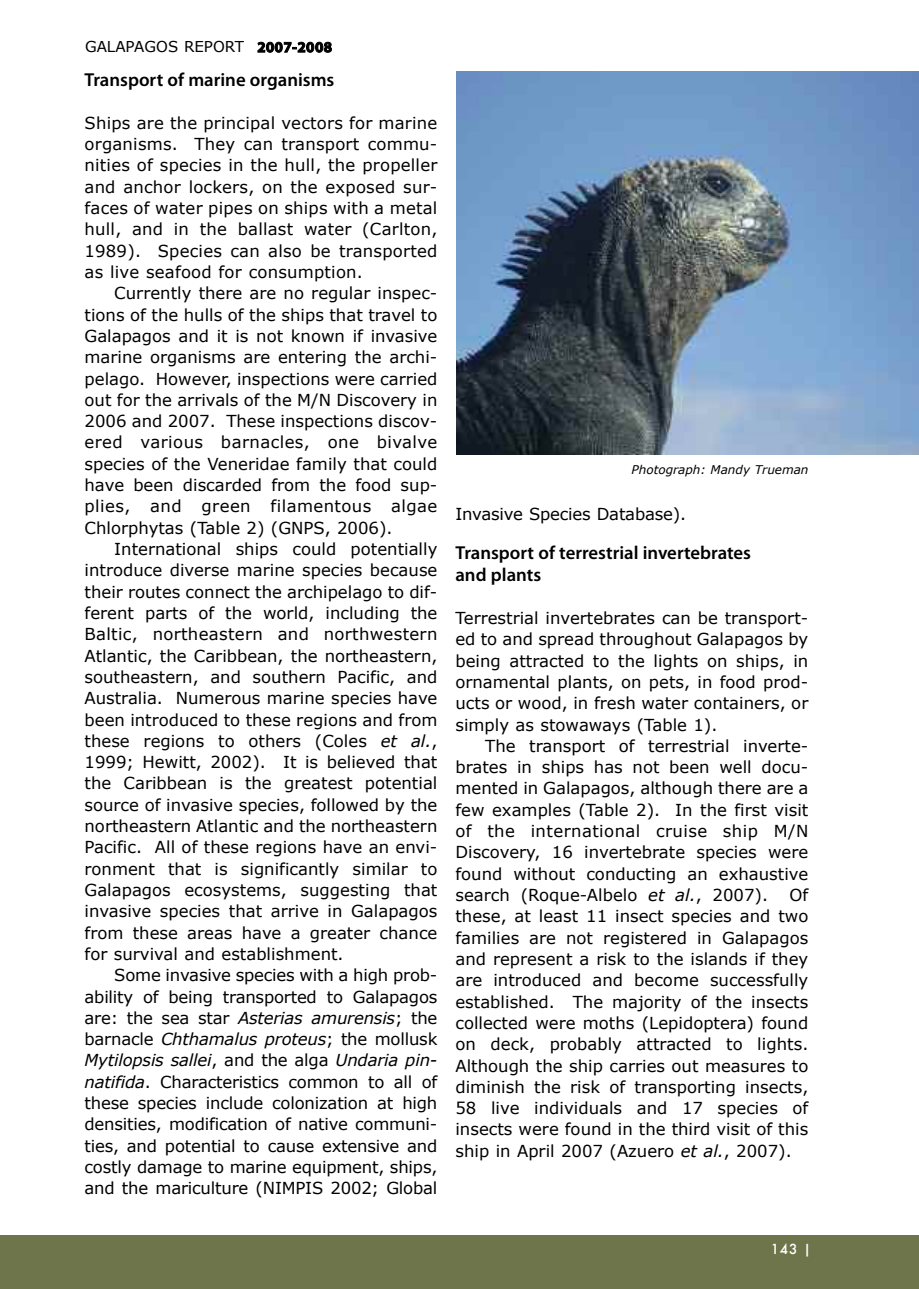
<style>
.page{position:relative;width:919px;height:1289px;background:#fff}
.page>*{position:absolute;margin:0;border:0;box-sizing:border-box;transform-origin:0 0}
.t1{font:600 18.75px/22.5px "Myriad Pro";color:#000}
.t2{font:16.5px/21.3px "Verdana";color:#000;text-align:justify}
.t3{font:15px "Verdana";color:#000}
.t4{font:500 13.5px "Futura";color:#fff}
.t5{font:italic 12px "Verdana";color:#000}
.s1{font-family:"Myriad Pro";font-weight:700}
.s2{font-style:italic}
</style>
<div class="page">
<div style="left:0;top:1234px;width:918px;height:54px;background:#6f754b"></div>
<img style="left:456px;top:72px;width:462px;height:382px">
<p class="t3" style="left:85px;top:37px;width:248px">GALAPAGOS REPORT <span class="s1">2007-2008</span></p>
<p class="t1" style="left:84px;top:70px;width:251px">Transport of marine organisms</p>
<p class="t2" style="left:84px;top:112px;width:354px">Ships are the principal vectors for marine organisms. They can transport commu&shy;nities of species in the hull, the propeller and anchor lockers, on the exposed sur&shy;faces of water pipes on ships with a metal hull, and in the ballast water (Carlton, 1989). Species can also be transported as live seafood for consumption.</p>
<p class="t2" style="left:84px;top:282px;width:354px;text-indent:30px">Currently there are no regular inspec&shy;tions of the hulls of the ships that travel to Galapagos and it is not known if invasive marine organisms are entering the archi&shy;pelago. However, inspections were carried out for the arrivals of the M/N Discovery in 2006 and 2007. These inspections discov&shy;ered various barnacles, one bivalve species of the Veneridae family that could have been discarded from the food sup&shy;plies, and green filamentous algae Chlorphytas (Table 2) (GNPS, 2006).</p>
<p class="t2" style="left:84px;top:538px;width:354px;text-indent:30px">International ships could potentially introduce diverse marine species because their routes connect the archipelago to dif&shy;ferent parts of the world, including the Baltic, northeastern and northwestern Atlantic, the Caribbean, the northeastern, southeastern, and southern Pacific, and Australia. Numerous marine species have been introduced to these regions and from these regions to others (Coles <span class="s2">et al.</span>, 1999; Hewitt, 2002). It is believed that the Caribbean is the greatest potential source of invasive species, followed by the northeastern Atlantic and the northeastern Pacific. All of these regions have an envi&shy;ronment that is significantly similar to Galapagos ecosystems, suggesting that invasive species that arrive in Galapagos from these areas have a greater chance for survival and establishment.</p>
<p class="t2" style="left:84px;top:964px;width:354px;text-indent:30px">Some invasive species with a high prob&shy;ability of being transported to Galapagos are: the sea star <span class="s2">Asterias amurensis</span>; the barnacle <span class="s2">Chthamalus proteus</span>; the mollusk <span class="s2">Mytilopsis sallei</span>, and the alga <span class="s2">Undaria pin&shy;natifida</span>. Characteristics common to all of these species include colonization at high densities, modification of native communi&shy;ties, and potential to cause extensive and costly damage to marine equipment, ships, and the mariculture (NIMPIS 2002; Global</p>
<p class="t5" style="left:631px;top:462px;width:178px">Photograph: Mandy Trueman</p>
<p class="t2" style="left:455px;top:503px;width:232px">Invasive Species Database).</p>
<p class="t1" style="left:455px;top:543px;width:297px">Transport of terrestrial invertebrates and plants</p>
<p class="t2" style="left:455px;top:606px;width:354px">Terrestrial invertebrates can be transport&shy;ed to and spread throughout Galapagos by being attracted to the lights on ships, in ornamental plants, on pets, in food prod&shy;ucts or wood, in fresh water containers, or simply as stowaways (Table 1).</p>
<p class="t2" style="left:455px;top:734px;width:354px;text-indent:30px">The transport of terrestrial inverte&shy;brates in ships has not been well docu&shy;mented in Galapagos, although there are a few examples (Table 2). In the first visit of the international cruise ship M/N Discovery, 16 invertebrate species were found without conducting an exhaustive search (Roque-Albelo <span class="s2">et al.</span>, 2007).</p>
<p class="t2" style="left:455px;top:883px;width:354px;text-indent:334px">Of these, at least 11 insect species and two families are not registered in Galapagos and represent a risk to the islands if they are introduced and become successfully established. The majority of the insects collected were moths (Lepidoptera) found on deck, probably attracted to lights.<br>Although the ship carries out measures to diminish the risk of transporting insects, 58 live individuals and 17 species of insects were found in the third visit of this ship in April 2007 (Azuero <span class="s2">et al.</span>, 2007).</p>
<p class="t4" style="left:770px;top:1239px;width:42px">143 |</p>
</div>
